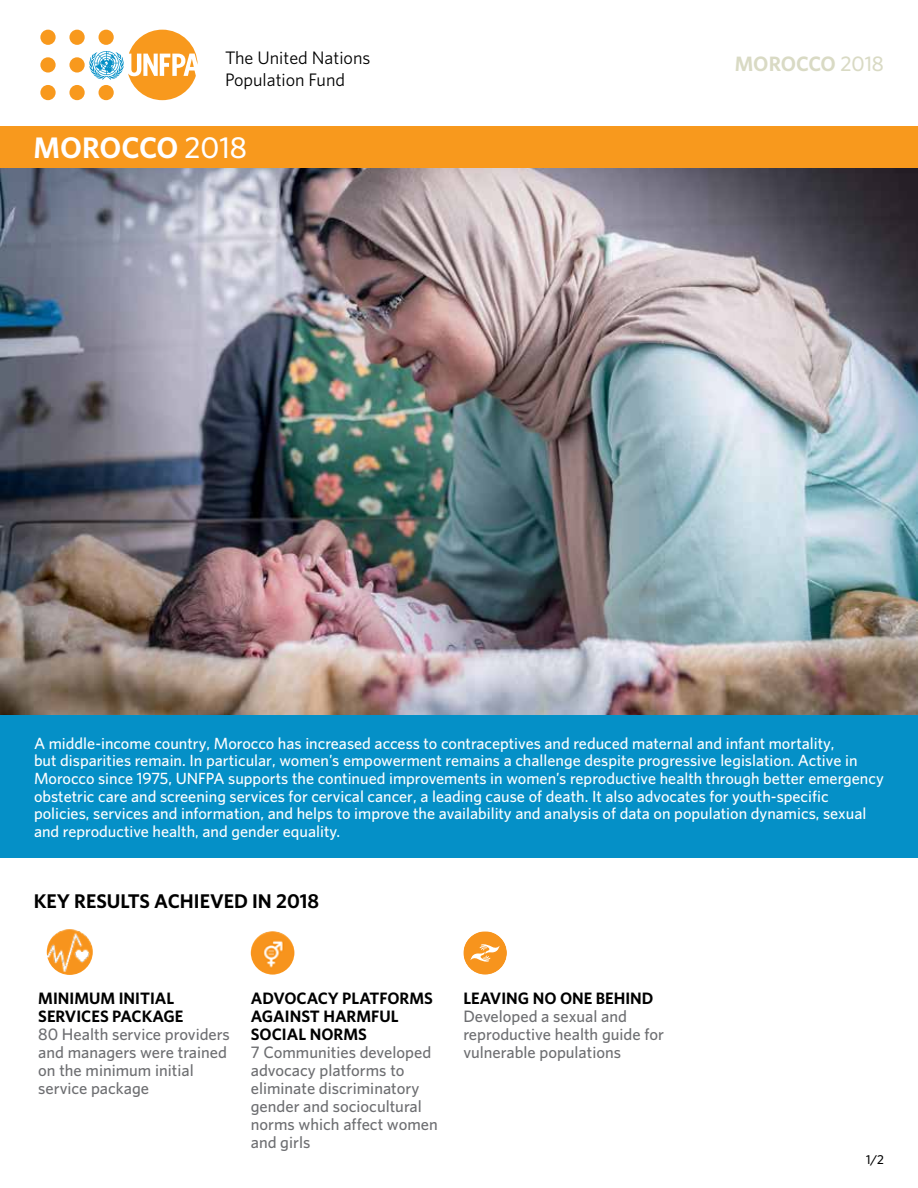
<style>
.page{position:relative;width:918px;height:1188px;background:#fff}
.page>*{position:absolute;margin:0;border:0;box-sizing:border-box;transform-origin:0 0}
.t1{font:700 27px "UNFPA";letter-spacing:-.005em;color:#fff}
.t2{font:700 18.9px "UNFPA";letter-spacing:-.005em;color:#d9dac4}
.t3{font:700 18px "UNFPA";color:#000}
.t4{font:16.5px/22.5px "UNFPA Text";color:#000}
.t5{font:600 15px/18px "UNFPA";color:#6d6e71}
.t6{font:700 15px/18px "UNFPA";color:#000}
.t7{font:600 14.7px/17.7px "UNFPA";color:#fff}
.t8{font:600 11.55px "UNFPA";color:#000}
.s1{font-weight:600}
</style>
<div class="page">
<img style="left:0;top:168px;width:918px;height:547px">
<div style="left:0;top:715px;width:918px;height:143px;background:#0590c7"></div>
<div style="left:0;top:126px;width:918px;height:42px;background:#f8991d"></div>
<div style="left:69px;top:57px;width:16px;height:16px;background:#f8991d;border-radius:50%"></div>
<div style="left:69px;top:85px;width:16px;height:15px;background:#f8991d;border-radius:50%"></div>
<div style="left:69px;top:30px;width:16px;height:15px;background:#f8991d;border-radius:50%"></div>
<div style="left:40px;top:57px;width:16px;height:16px;background:#f8991d;border-radius:50%"></div>
<div style="left:40px;top:85px;width:16px;height:15px;background:#f8991d;border-radius:50%"></div>
<div style="left:40px;top:30px;width:16px;height:15px;background:#f8991d;border-radius:50%"></div>
<svg style="left:89px;top:30px;width:109px;height:70px"></svg>
<img style="left:47px;top:929px;width:46px;height:46px">
<img style="left:251px;top:931px;width:43px;height:44px">
<svg style="left:463px;top:931px;width:44px;height:44px"></svg>
<p class="t4" style="left:225px;top:46px;width:147px">The United Nations<br>Population Fund</p>
<p class="t2" style="left:735px;top:51px;width:151px">MOROCCO <span class="s1">2018</span></p>
<h1 class="t1" style="left:34px;top:130px;width:215px">MOROCCO <span class="s1">2018</span></h1>
<p class="t7" style="left:34px;top:734px;width:851px">A middle-income country, Morocco has increased access to contraceptives and reduced maternal and infant mortality,<br>but disparities remain. In particular, women’s empowerment remains a challenge despite progressive legislation. Active in Morocco since 1975, UNFPA supports the continued improvements in women’s reproductive health through better emergency obstetric care and screening services for cervical cancer, a leading cause of death. It also advocates for youth-specific policies, services and information, and helps to improve the availability and analysis of data on population dynamics, sexual and reproductive health, and gender equality.</p>
<p class="t3" style="left:34px;top:889px;width:287px">KEY RESULTS ACHIEVED IN 2018</p>
<p class="t6" style="left:38px;top:989px;width:147px">MINIMUM INITIAL<br>SERVICES PACKAGE</p>
<p class="t5" style="left:38px;top:1025px;width:193px">80 Health service providers and managers were trained on the minimum initial service package</p>
<p class="t6" style="left:251px;top:989px;width:184px">ADVOCACY PLATFORMS<br>AGAINST HARMFUL<br>SOCIAL NORMS</p>
<p class="t5" style="left:251px;top:1043px;width:188px">7 Communities developed advocacy platforms to eliminate discriminatory gender and sociocultural norms which affect women and girls</p>
<p class="t6" style="left:463px;top:989px;width:192px">LEAVING NO ONE BEHIND</p>
<p class="t5" style="left:463px;top:1007px;width:202px">Developed a sexual and reproductive health guide for vulnerable populations</p>
<p class="t8" style="left:866px;top:1152px;width:19px">1/2</p>
</div>
